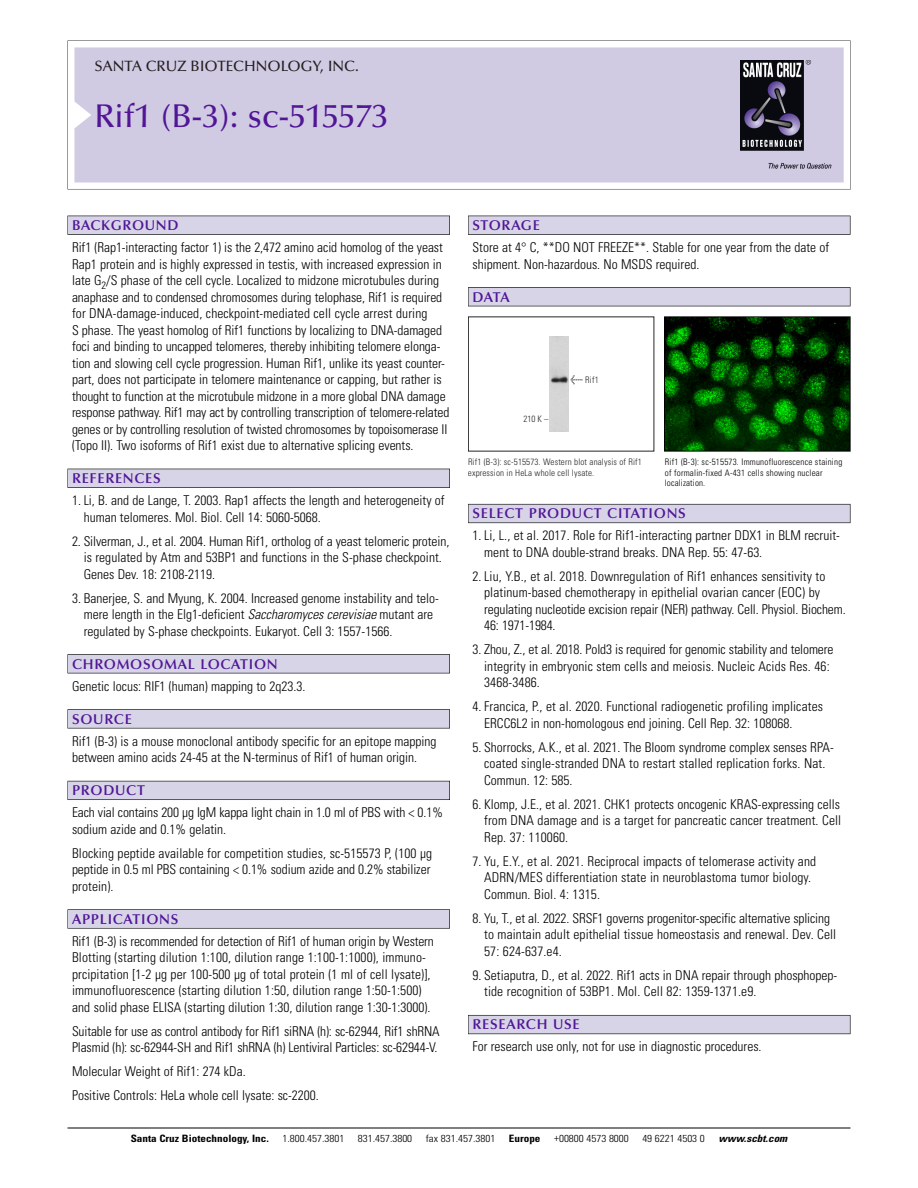
<style>
.page{position:relative;width:918px;height:1188px;background:#fff}
.page>*{position:absolute;margin:0;border:0;box-sizing:border-box;transform-origin:0 0}
.t1{font:500 33px "Optima";color:#511695}
.t2{font:500 15px "Optima";color:#231f20}
.t3{font:600 14.25px "Optima";letter-spacing:.05em;color:#511695}
.t4{font:300 condensed 13.5px/16.5px "Univers";color:#000}
.t5{font:300 condensed 10.2px "Univers";color:#000;scale:1.1 1}
.t6{font:700 condensed 10.2px "Univers";color:#000;scale:1.1 1}
.t7{font:italic 700 condensed 10.2px "Univers";color:#000;scale:1.1 1}
.t8{font:300 condensed 9px/10.5px "Univers";letter-spacing:.02em;color:#000}
.t9{font:300 condensed 9px/10.5px "Univers";letter-spacing:.015em;color:#272627}
.s1{font-style:italic}
.s2{font-family:"Meta Plus";font-weight:400;font-stretch:normal;font-size:10.5px}
</style>
<div class="page">
<svg style="left:68px;top:40px;width:783px;height:149px"></svg>
<div style="left:74px;top:47px;width:770px;height:135px;background:#d1cae3"></div>
<img style="left:741px;top:60px;width:90px;height:108px">
<div style="left:68px;top:216px;width:382px;height:19px;background:#535256"></div>
<div style="left:68px;top:216px;width:381px;height:18px;background:#d7d4e8"></div>
<div style="left:68px;top:469px;width:382px;height:19px;background:#525156"></div>
<div style="left:68px;top:469px;width:381px;height:18px;background:#d7d4e8"></div>
<div style="left:68px;top:654px;width:382px;height:19px;background:#545357"></div>
<div style="left:68px;top:655px;width:381px;height:18px;background:#d7d4e8"></div>
<div style="left:68px;top:709px;width:382px;height:19px;background:#575659"></div>
<div style="left:68px;top:710px;width:381px;height:18px;background:#d7d4e8"></div>
<div style="left:68px;top:781px;width:382px;height:19px;background:#595860"></div>
<div style="left:68px;top:781px;width:381px;height:18px;background:#d7d4e8"></div>
<svg style="left:68px;top:909px;width:382px;height:20px"></svg>
<div style="left:68px;top:910px;width:381px;height:18px;background:#d7d4e8"></div>
<div style="left:468px;top:216px;width:382px;height:19px;background:#535256"></div>
<div style="left:468px;top:216px;width:382px;height:18px;background:#d7d4e8"></div>
<div style="left:468px;top:287px;width:382px;height:19px;background:#515155"></div>
<div style="left:468px;top:288px;width:382px;height:18px;background:#d7d4e8"></div>
<div style="left:468px;top:504px;width:382px;height:19px;background:#686770"></div>
<div style="left:468px;top:505px;width:382px;height:18px;background:#d7d4e8"></div>
<div style="left:468px;top:1015px;width:382px;height:19px;background:#5e5d65"></div>
<div style="left:468px;top:1016px;width:382px;height:18px;background:#d7d4e8"></div>
<hr style="left:68px;top:1128px;width:782px;height:1px;background:#000">
<img style="left:550px;top:337px;width:19px;height:95px">
<img style="left:666px;top:318px;width:182px;height:132px">
<div style="left:664px;top:316px;width:186px;height:136px;border:1px solid #000"></div>
<p class="t2" style="left:94px;top:60px;width:266px">SANTA CRUZ BIOTECHNOLOGY, INC.</p>
<p class="t1" style="left:94px;top:102px;width:295px">Rif1 (B-3): sc-515573</p>
<p class="t3" style="left:72px;top:219px;width:108px">BACKGROUND</p>
<p class="t4" style="left:72px;top:240px;width:379px">Rif1 (Rap1-interacting factor 1) is the 2,472 amino acid homolog of the yeast Rap1 protein and is highly expressed in testis, with increased expression in late G<sub>2</sub>/S phase of the cell cycle. Localized to midzone microtubules during anaphase and to condensed chromosomes during telophase, Rif1 is required for DNA-damage-induced, checkpoint-mediated cell cycle arrest during<br>S phase. The yeast homolog of Rif1 functions by localizing to DNA-damaged foci and binding to uncapped telomeres, thereby inhibiting telomere elonga&shy;tion and slowing cell cycle progression. Human Rif1, unlike its yeast counter&shy;part, does not participate in telomere maintenance or capping, but rather is thought to function at the microtubule midzone in a more global DNA damage response pathway. Rif1 may act by controlling transcription of telomere-related genes or by controlling resolution of twisted chromosomes by topoisomerase II (Topo II). Two isoforms of Rif1 exist due to alternative splicing events.</p>
<p class="t3" style="left:72px;top:472px;width:90px">REFERENCES</p>
<p class="t4" style="left:84px;top:493px;width:362px;text-indent:-12px">1. Li, B. and de Lange, T. 2003. Rap1 affects the length and heterogeneity of human telomeres. Mol. Biol. Cell 14: 5060-5068.</p>
<p class="t4" style="left:84px;top:534px;width:367px;text-indent:-12px">2. Silverman, J., et al. 2004. Human Rif1, ortholog of a yeast telomeric protein, is regulated by Atm and 53BP1 and functions in the S-phase checkpoint.<br>Genes Dev. 18: 2108-2119.</p>
<p class="t4" style="left:84px;top:591px;width:357px;text-indent:-12px">3. Banerjee, S. and Myung, K. 2004. Increased genome instability and telo&shy;mere length in the Elg1-deficient <span class="s1">Saccharomyces cerevisiae</span> mutant are regulated by S-phase checkpoints. Eukaryot. Cell 3: 1557-1566.</p>
<p class="t3" style="left:72px;top:658px;width:207px">CHROMOSOMAL LOCATION</p>
<p class="t4" style="left:72px;top:679px;width:235px">Genetic locus: RIF1 (human) mapping to 2q23.3.</p>
<p class="t3" style="left:72px;top:713px;width:61px">SOURCE</p>
<p class="t4" style="left:72px;top:734px;width:366px">Rif1 (B-3) is a mouse monoclonal antibody specific for an epitope mapping between amino acids 24-45 at the N-terminus of Rif1 of human origin.</p>
<p class="t3" style="left:72px;top:784px;width:74px">PRODUCT</p>
<p class="t4" style="left:72px;top:806px;width:372px">Each vial contains 200 µg IgM kappa light chain in 1.0 ml of PBS with &lt; 0.1% sodium azide and 0.1% gelatin.</p>
<p class="t4" style="left:72px;top:846px;width:362px">Blocking peptide available for competition studies, sc-515573 P, (100 µg peptide in 0.5 ml PBS containing &lt; 0.1% sodium azide and 0.2% stabilizer protein).</p>
<p class="t3" style="left:72px;top:913px;width:108px">APPLICATIONS</p>
<p class="t4" style="left:72px;top:934px;width:363px">Rif1 (B-3) is recommended for detection of Rif1 of human origin by Western Blotting (starting dilution 1:100, dilution range 1:100-1:1000), immuno&shy;prcipitation [1-2 µg per 100-500 µg of total protein (1 ml of cell lysate)], immunofluorescence (starting dilution 1:50, dilution range 1:50-1:500) and solid phase ELISA (starting dilution 1:30, dilution range 1:30-1:3000).</p>
<p class="t4" style="left:72px;top:1024px;width:369px">Suitable for use as control antibody for Rif1 siRNA (h): sc-62944, Rif1 shRNA<br>Plasmid (h): sc-62944-SH and Rif1 shRNA (h) Lentiviral Particles: sc-62944-V.</p>
<p class="t4" style="left:72px;top:1065px;width:175px">Molecular Weight of Rif1: 274 kDa.</p>
<p class="t4" style="left:72px;top:1089px;width:248px">Positive Controls: HeLa whole cell lysate: sc-2200.</p>
<p class="t3" style="left:473px;top:219px;width:69px">STORAGE</p>
<p class="t4" style="left:473px;top:240px;width:358px">Store at 4° C, **DO NOT FREEZE**. Stable for one year from the date of shipment. Non-hazardous. No MSDS required.</p>
<p class="t3" style="left:473px;top:291px;width:39px">DATA</p>
<p class="t9" style="left:524px;top:415px;width:26px">210 K –</p>
<p class="t9" style="left:571px;top:376px;width:30px"><span class="s2">&lt;</span> Rif1</p>
<p class="t9" style="left:468px;top:458px;width:175px">Rif1 (B-3): sc-515573. Western blot analysis of Rif1 expression in HeLa whole cell lysate.</p>
<p class="t8" style="left:665px;top:458px;width:179px">Rif1 (B-3): sc-515573. Immunofluorescence staining of formalin-fixed A-431 cells showing nuclear localization.</p>
<p class="t3" style="left:473px;top:508px;width:215px">SELECT PRODUCT CITATIONS</p>
<p class="t4" style="left:484px;top:529px;width:357px;text-indent:-12px">1. Li, L., et al. 2017. Role for Rif1-interacting partner DDX1 in BLM recruit&shy;ment to DNA double-strand breaks. DNA Rep. 55: 47-63.</p>
<p class="t4" style="left:484px;top:569px;width:363px;text-indent:-12px">2. Liu, Y.B., et al. 2018. Downregulation of Rif1 enhances sensitivity to platinum-based chemotherapy in epithelial ovarian cancer (EOC) by regulating nucleotide excision repair (NER) pathway. Cell. Physiol. Biochem.<br>46: 1971-1984.</p>
<p class="t4" style="left:484px;top:643px;width:351px;text-indent:-12px">3. Zhou, Z., et al. 2018. Pold3 is required for genomic stability and telomere integrity in embryonic stem cells and meiosis. Nucleic Acids Res. 46:<br>3468-3486.</p>
<p class="t4" style="left:484px;top:700px;width:340px;text-indent:-12px">4. Francica, P., et al. 2020. Functional radiogenetic profiling implicates<br>ERCC6L2 in non-homologous end joining. Cell Rep. 32: 108068.</p>
<p class="t4" style="left:484px;top:740px;width:351px;text-indent:-12px">5. Shorrocks, A.K., et al. 2021. The Bloom syndrome complex senses RPA&shy;coated single-stranded DNA to restart stalled replication forks. Nat.<br>Commun. 12: 585.</p>
<p class="t4" style="left:484px;top:797px;width:359px;text-align:justify;text-indent:-12px">6. Klomp, J.E., et al. 2021. CHK1 protects oncogenic KRAS-expressing cells from DNA damage and is a target for pancreatic cancer treatment. Cell Rep. 37: 110060.</p>
<p class="t4" style="left:484px;top:854px;width:333px;text-indent:-12px">7. Yu, E.Y., et al. 2021. Reciprocal impacts of telomerase activity and<br>ADRN/MES differentiation state in neuroblastoma tumor biology.<br>Commun. Biol. 4: 1315.</p>
<p class="t4" style="left:484px;top:911px;width:354px;text-indent:-12px">8. Yu, T., et al. 2022. SRSF1 governs progenitor-specific alternative splicing to maintain adult epithelial tissue homeostasis and renewal. Dev. Cell<br>57: 624-637.e4.</p>
<p class="t4" style="left:484px;top:968px;width:355px;text-indent:-12px">9. Setiaputra, D., et al. 2022. Rif1 acts in DNA repair through phosphopep&shy;tide recognition of 53BP1. Mol. Cell 82: 1359-1371.e9.</p>
<p class="t3" style="left:473px;top:1019px;width:109px">RESEARCH USE</p>
<p class="t4" style="left:473px;top:1040px;width:291px">For research use only, not for use in diagnostic procedures.</p>
<p class="t6" style="left:131px;top:1135px;width:127px">Santa Cruz Biotechnology, Inc.</p>
<p class="t5" style="left:282px;top:1135px;width:58px">1.800.457.3801</p>
<p class="t5" style="left:358px;top:1135px;width:51px">831.457.3800</p>
<p class="t5" style="left:426px;top:1135px;width:65px">fax 831.457.3801</p>
<p class="t6" style="left:509px;top:1135px;width:30px">Europe</p>
<p class="t5" style="left:554px;top:1135px;width:69px">+00800 4573 8000</p>
<p class="t5" style="left:642px;top:1135px;width:58px">49 6221 4503 0</p>
<p class="t7" style="left:719px;top:1135px;width:66px">www.scbt.com</p>
</div>
